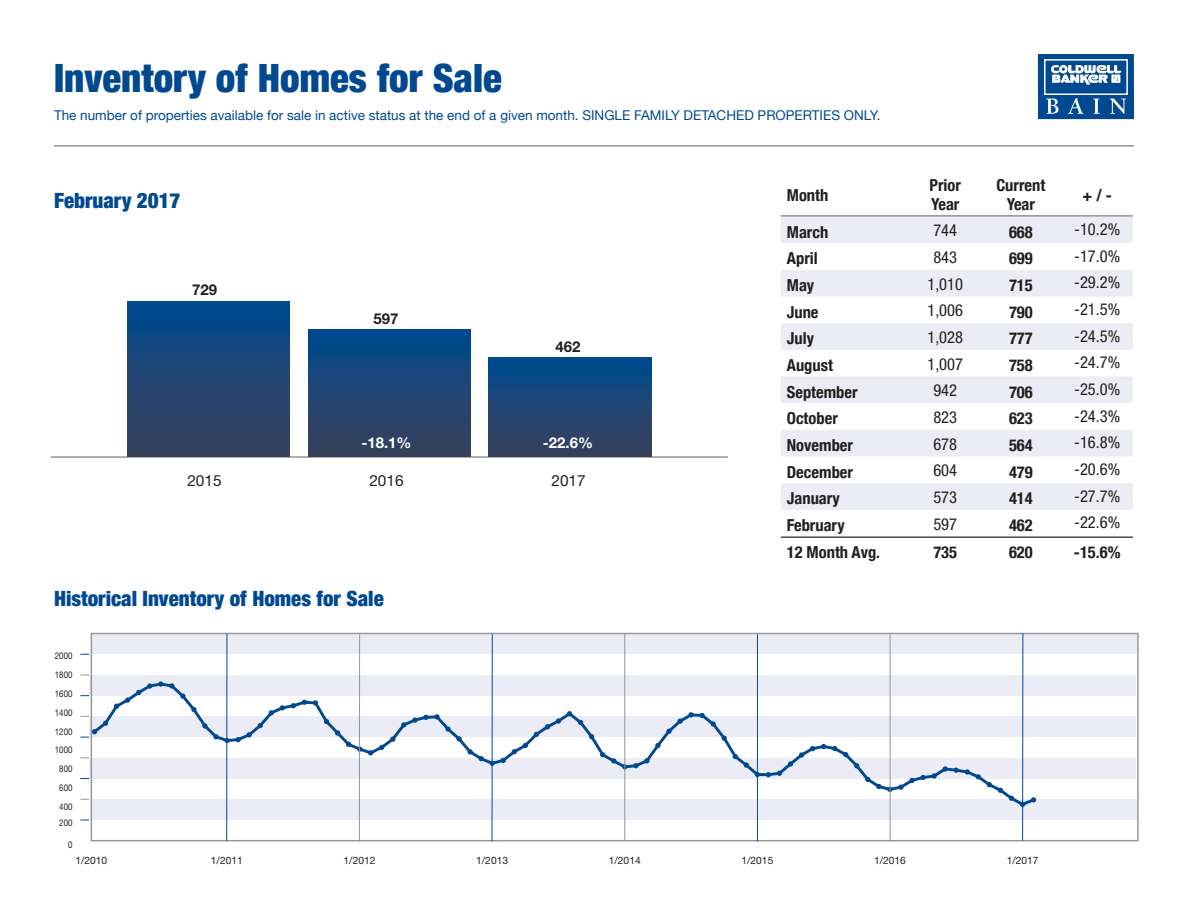
<style>
.page{position:relative;width:1188px;height:918px;background:#fff}
.page>*{position:absolute;margin:0;border:0;box-sizing:border-box;transform-origin:0 0}
.t1{font:900 condensed 39px "Helvetica Neue";color:#004990}
.t2{font:900 condensed 21px "Helvetica Neue";color:#004990}
.t3{font:700 condensed 16.5px/19.8px "Helvetica Neue";color:#231f20}
.t4{font:condensed 16.5px "Helvetica Neue";color:#231f20}
.t5{font:15.45px "Helvetica Neue";color:#231f20}
.t6{font:700 15px "Helvetica Neue";color:#fff}
.t7{font:700 15px "Helvetica Neue";color:#231f20}
.t8{font:13.5px "Helvetica Neue";color:#004990}
.t9{font:10.2px "Helvetica Neue";color:#231f20}
.t10{font:9.3px "Helvetica Neue";color:#231f20;scale:.86 1}
</style>
<div class="page">
<div style="left:1038px;top:54px;width:96px;height:65px;background:#004990"></div>
<div style="left:1044px;top:59px;width:84px;height:36px;border:2px solid #fff"></div>
<svg style="left:1051px;top:65px;width:70px;height:20px"></svg>
<svg style="left:1046px;top:98px;width:80px;height:16px"></svg>
<hr style="left:54px;top:145px;width:1080px;height:2px;background:#939598">
<hr style="left:51px;top:456px;width:677px;height:2px;background:#939598">
<div style="left:489px;top:358px;width:162px;height:98px;background:linear-gradient(to bottom,#004a8e,#3b415b)"></div>
<div style="left:308px;top:329px;width:163px;height:127px;background:linear-gradient(to bottom,#004a8e,#3c415a)"></div>
<div style="left:127px;top:301px;width:163px;height:155px;background:linear-gradient(to bottom,#004a8e,#3c415a)"></div>
<div style="left:91px;top:634px;width:1047px;height:20px;background:#ebecf5"></div>
<div style="left:89px;top:675px;width:1047px;height:21px;background:#ebecf5"></div>
<div style="left:89px;top:716px;width:1047px;height:21px;background:#ebecf5"></div>
<div style="left:89px;top:758px;width:1047px;height:21px;background:#ebecf5"></div>
<div style="left:90px;top:799px;width:1047px;height:21px;background:#ebecf5"></div>
<div style="left:91px;top:633px;width:1048px;height:208px;border:1px solid #939598"></div>
<svg style="left:80px;top:675px;width:957px;height:133px"></svg>
<hr style="left:226px;top:634px;width:1px;height:207px;background:#004990">
<hr style="left:359px;top:634px;width:1px;height:208px;background:#939598">
<hr style="left:492px;top:634px;width:1px;height:208px;background:#004990">
<hr style="left:625px;top:634px;width:1px;height:207px;background:#939598">
<hr style="left:757px;top:634px;width:1px;height:208px;background:#004990">
<hr style="left:890px;top:634px;width:1px;height:208px;background:#939598">
<hr style="left:1022px;top:634px;width:1px;height:207px;background:#004990">
<svg style="left:781px;top:217px;width:352px;height:293px;fill:#ebecf5"></svg>
<hr style="left:781px;top:215px;width:352px;height:2px;background:#939598">
<hr style="left:781px;top:536px;width:352px;height:2px;background:#524a47">
<h1 class="t1" style="left:54px;top:54px;width:449px">Inventory of Homes for Sale</h1>
<p class="t8" style="left:54px;top:108px;width:828px">The number of properties available for sale in active status at the end of a given month. SINGLE FAMILY DETACHED PROPERTIES ONLY.</p>
<p class="t2" style="left:54px;top:188px;width:128px">February 2017</p>
<p class="t3" style="left:787px;top:185px;width:43px">Month</p>
<p class="t3" style="left:930px;top:175px;width:33px">Prior<br>Year</p>
<p class="t3" style="left:996px;top:175px;width:50px;text-align:center">Current<br>Year</p>
<p class="t3" style="left:1083px;top:185px;width:31px">+ / -</p>
<p class="t3" style="left:787px;top:222px;width:43px">March</p>
<p class="t4" style="left:933px;top:225px;width:25px">744</p>
<p class="t3" style="left:1009px;top:222px;width:25px">668</p>
<p class="t4" style="left:1074px;top:223px;width:48px">-10.2%</p>
<p class="t3" style="left:787px;top:248px;width:33px">April</p>
<p class="t4" style="left:933px;top:251px;width:25px">843</p>
<p class="t3" style="left:1009px;top:248px;width:25px">699</p>
<p class="t4" style="left:1074px;top:250px;width:48px">-17.0%</p>
<p class="t3" style="left:787px;top:275px;width:29px">May</p>
<p class="t4" style="left:927px;top:278px;width:37px">1,010</p>
<p class="t3" style="left:1009px;top:275px;width:25px">715</p>
<p class="t4" style="left:1074px;top:277px;width:48px">-29.2%</p>
<p class="t3" style="left:787px;top:302px;width:33px">June</p>
<p class="t4" style="left:927px;top:305px;width:37px">1,006</p>
<p class="t3" style="left:1009px;top:302px;width:25px">790</p>
<p class="t4" style="left:1074px;top:303px;width:48px">-21.5%</p>
<p class="t3" style="left:787px;top:328px;width:29px">July</p>
<p class="t4" style="left:927px;top:331px;width:37px">1,028</p>
<p class="t3" style="left:1009px;top:328px;width:25px">777</p>
<p class="t4" style="left:1074px;top:330px;width:48px">-24.5%</p>
<p class="t3" style="left:787px;top:355px;width:48px">August</p>
<p class="t4" style="left:927px;top:358px;width:37px">1,007</p>
<p class="t3" style="left:1009px;top:355px;width:25px">758</p>
<p class="t4" style="left:1074px;top:356px;width:48px">-24.7%</p>
<p class="t3" style="left:787px;top:382px;width:72px">September</p>
<p class="t4" style="left:933px;top:385px;width:25px">942</p>
<p class="t3" style="left:1009px;top:382px;width:25px">706</p>
<p class="t4" style="left:1074px;top:383px;width:48px">-25.0%</p>
<p class="t3" style="left:787px;top:408px;width:53px">October</p>
<p class="t4" style="left:933px;top:411px;width:25px">823</p>
<p class="t3" style="left:1009px;top:408px;width:25px">623</p>
<p class="t4" style="left:1074px;top:410px;width:48px">-24.3%</p>
<p class="t3" style="left:787px;top:435px;width:68px">November</p>
<p class="t4" style="left:933px;top:438px;width:25px">678</p>
<p class="t3" style="left:1009px;top:435px;width:25px">564</p>
<p class="t4" style="left:1074px;top:436px;width:48px">-16.8%</p>
<p class="t3" style="left:787px;top:462px;width:68px">December</p>
<p class="t4" style="left:933px;top:465px;width:25px">604</p>
<p class="t3" style="left:1009px;top:462px;width:25px">479</p>
<p class="t4" style="left:1074px;top:463px;width:48px">-20.6%</p>
<p class="t3" style="left:787px;top:488px;width:55px">January</p>
<p class="t4" style="left:933px;top:491px;width:25px">573</p>
<p class="t3" style="left:1009px;top:488px;width:25px">414</p>
<p class="t4" style="left:1074px;top:490px;width:48px">-27.7%</p>
<p class="t3" style="left:787px;top:515px;width:59px">February</p>
<p class="t4" style="left:933px;top:518px;width:25px">597</p>
<p class="t3" style="left:1009px;top:515px;width:25px">462</p>
<p class="t4" style="left:1074px;top:516px;width:48px">-22.6%</p>
<p class="t3" style="left:787px;top:542px;width:95px">12 Month Avg.</p>
<p class="t3" style="left:933px;top:542px;width:25px">735</p>
<p class="t3" style="left:1009px;top:542px;width:25px">620</p>
<p class="t3" style="left:1074px;top:542px;width:48px">-15.6%</p>
<p class="t7" style="left:192px;top:285px;width:26px">729</p>
<p class="t7" style="left:373px;top:314px;width:26px">597</p>
<p class="t7" style="left:555px;top:341px;width:26px">462</p>
<p class="t6" style="left:361px;top:438px;width:52px">-18.1%</p>
<p class="t6" style="left:543px;top:438px;width:52px">-22.6%</p>
<p class="t5" style="left:187px;top:475px;width:36px">2015</p>
<p class="t5" style="left:369px;top:475px;width:36px">2016</p>
<p class="t5" style="left:551px;top:475px;width:36px">2017</p>
<p class="t2" style="left:54px;top:586px;width:331px">Historical Inventory of Homes for Sale</p>
<p class="t10" style="left:55px;top:653px;width:22px">2000</p>
<p class="t10" style="left:55px;top:671px;width:22px">1800</p>
<p class="t10" style="left:55px;top:690px;width:22px">1600</p>
<p class="t10" style="left:55px;top:709px;width:22px">1400</p>
<p class="t10" style="left:55px;top:728px;width:22px">1200</p>
<p class="t10" style="left:55px;top:747px;width:22px">1000</p>
<p class="t10" style="left:59px;top:766px;width:17px">800</p>
<p class="t10" style="left:59px;top:784px;width:17px">600</p>
<p class="t10" style="left:59px;top:803px;width:17px">400</p>
<p class="t10" style="left:59px;top:820px;width:17px">200</p>
<p class="t10" style="left:68px;top:841px;width:7px">0</p>
<p class="t9" style="left:75px;top:857px;width:33px">1/2010</p>
<p class="t9" style="left:211px;top:857px;width:33px">1/2011</p>
<p class="t9" style="left:344px;top:857px;width:33px">1/2012</p>
<p class="t9" style="left:476px;top:857px;width:33px">1/2013</p>
<p class="t9" style="left:609px;top:857px;width:33px">1/2014</p>
<p class="t9" style="left:742px;top:857px;width:33px">1/2015</p>
<p class="t9" style="left:874px;top:857px;width:33px">1/2016</p>
<p class="t9" style="left:1007px;top:857px;width:33px">1/2017</p>
</div>
